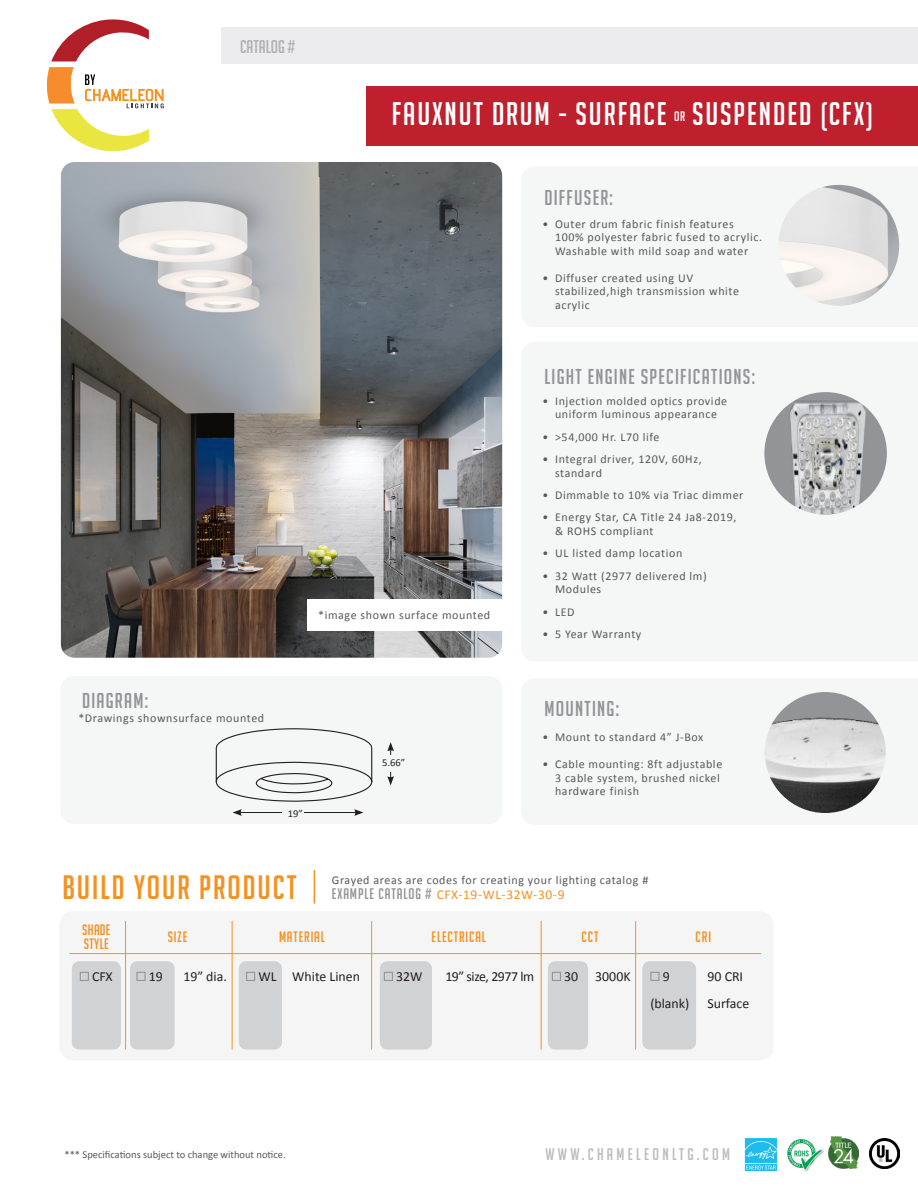
<style>
.page{position:relative;width:918px;height:1188px;background:#fff}
.page>*{position:absolute;margin:0;border:0;box-sizing:border-box;transform-origin:0 0}
.t1{font:33px "Big Noodle Titling";letter-spacing:.06em;color:#f59120}
.t2{font:31.95px "Big Noodle Titling";letter-spacing:.06em;color:#fff}
.t3{font:21px "Big Noodle Titling";letter-spacing:.06em;color:#939598}
.t4{font:18px "Big Noodle Titling";color:#939598}
.t5{font:16.5px "Big Noodle Titling";letter-spacing:.2em;color:#bcbdc0}
.t6{font:14.7px "Big Noodle Titling";letter-spacing:.06em;color:#f59120}
.t7{font:13.8px "Calibri";color:#231f20}
.t8{font:13.8px "Calibri";letter-spacing:-.03em;color:#231f20}
.t9{font:13.5px "Calibri";letter-spacing:.045em;color:#f49122}
.t10{font:13.5px "Big Noodle Titling";color:#fff}
.t11{font:12px/13.5px "Calibri";letter-spacing:.05em;color:#57585a}
.t12{font:10.5px "Calibri";color:#57585a}
.t13{font:10.5px "Calibri";color:#231f20}
.s1{font-family:"Big Noodle Titling";font-size:15px;color:#939598}
</style>
<div class="page">
<div style="left:60px;top:676px;width:442px;height:148px;background:#f5f7f7;border-radius:14px"></div>
<div style="left:366px;top:87px;width:552px;height:59px;background:#c01f2e"></div>
<div style="left:222px;top:27px;width:696px;height:37px;background:#ececee"></div>
<hr style="left:314px;top:870px;width:1px;height:34px;background:#f49122">
<div style="left:59px;top:911px;width:715px;height:149px;background:#f5f5f6;border-radius:14px"></div>
<div style="left:239px;top:961px;width:43px;height:89px;background:#d1d2d4;border-radius:7px"></div>
<div style="left:380px;top:961px;width:52px;height:89px;background:#d1d2d4;border-radius:7px"></div>
<div style="left:548px;top:961px;width:40px;height:89px;background:#d1d2d4;border-radius:7px"></div>
<div style="left:642px;top:961px;width:54px;height:89px;background:#d1d2d4;border-radius:7px"></div>
<div style="left:72px;top:961px;width:49px;height:89px;background:#d1d2d4;border-radius:7px"></div>
<div style="left:130px;top:961px;width:45px;height:89px;background:#d1d2d4;border-radius:7px"></div>
<hr style="left:125px;top:921px;width:1px;height:129px;background:#f59120">
<hr style="left:232px;top:921px;width:1px;height:129px;background:#f59120">
<hr style="left:371px;top:921px;width:1px;height:129px;background:#f59120">
<hr style="left:541px;top:921px;width:1px;height:129px;background:#f59120">
<hr style="left:635px;top:921px;width:1px;height:129px;background:#f59120">
<hr style="left:70px;top:953px;width:691px;height:1px;background:#f59120">
<div style="left:80px;top:972px;width:9px;height:9px;border:1px solid #939598"></div>
<div style="left:136px;top:972px;width:10px;height:9px;border:1px solid #939598"></div>
<div style="left:246px;top:972px;width:9px;height:9px;border:1px solid #939598"></div>
<div style="left:384px;top:972px;width:9px;height:9px;border:1px solid #939598"></div>
<div style="left:552px;top:972px;width:9px;height:9px;border:1px solid #939598"></div>
<div style="left:650px;top:972px;width:10px;height:9px;border:1px solid #939598"></div>
<img style="left:870px;top:1139px;width:29px;height:30px">
<img style="left:745px;top:1138px;width:32px;height:33px">
<img style="left:787px;top:1139px;width:37px;height:32px">
<img style="left:829px;top:1137px;width:30px;height:32px">
<img style="left:61px;top:162px;width:441px;height:496px">
<img style="left:764px;top:392px;width:123px;height:123px;border-radius:61px">
<img style="left:778px;top:185px;width:121px;height:121px;border-radius:60px">
<svg style="left:51px;top:19px;width:98px;height:42px"></svg>
<svg style="left:46px;top:67px;width:118px;height:85px"></svg>
<svg style="left:215px;top:728px;width:158px;height:74px"></svg>
<hr style="left:390px;top:749px;width:1px;height:30px;background:#231f20">
<svg style="left:387px;top:776px;width:7px;height:9px"></svg>
<svg style="left:387px;top:742px;width:7px;height:9px"></svg>
<div style="left:375px;top:755px;width:27px;height:16px;background:#f5f7f7"></div>
<hr style="left:239px;top:812px;width:118px;height:1px;background:#231f20">
<svg style="left:354px;top:809px;width:9px;height:7px"></svg>
<svg style="left:233px;top:809px;width:9px;height:7px"></svg>
<div style="left:283px;top:804px;width:21px;height:20px;background:#f5f7f7"></div>
<img style="left:765px;top:692px;width:121px;height:121px;border-radius:60px">
<div style="left:307px;top:599px;width:203px;height:32px;background:#fff"></div>
<h3 class="t4" style="left:240px;top:37px;width:57px">CATALOG #</h3>
<p class="t2" style="left:392px;top:97px;width:276px">FAUXNUT DRUM - SURFACE</p>
<p class="t10" style="left:674px;top:109px;width:13px">OR</p>
<p class="t2" style="left:692px;top:97px;width:182px">SUSPENDED (CFX)</p>
<p class="t3" style="left:544px;top:186px;width:70px">DIFFUSER:</p>
<p class="t11" style="left:555px;top:216px;width:209px;text-indent:-13px">• Outer drum fabric finish features<br>100% polyester fabric fused to acrylic.<br>Washable with mild soap and water</p>
<p class="t11" style="left:555px;top:270px;width:185px;text-indent:-13px">• Diffuser created using UV stabilized,high transmission white acrylic</p>
<p class="t11" style="left:318px;top:608px;width:174px">*image shown surface mounted</p>
<p class="t3" style="left:82px;top:690px;width:68px">DIAGRAM:</p>
<p class="t11" style="left:78px;top:711px;width:187px">*Drawings shownsurface mounted</p>
<p class="t13" style="left:288px;top:807px;width:17px">19”</p>
<p class="t13" style="left:382px;top:756px;width:25px">5.66”</p>
<p class="t3" style="left:544px;top:365px;width:212px">LIGHT ENGINE SPECIFICATIONS:</p>
<p class="t11" style="left:542px;top:393px;width:186px;text-align:center">• Injection molded optics provide uniform luminous appearance</p>
<p class="t11" style="left:542px;top:429px;width:119px">• &gt;54,000 Hr. L70 life</p>
<p class="t11" style="left:555px;top:452px;width:148px;text-indent:-13px">• Integral driver, 120V, 60Hz, standard</p>
<p class="t11" style="left:542px;top:488px;width:203px">• Dimmable to 10% via Triac dimmer</p>
<p class="t11" style="left:555px;top:510px;width:183px;text-indent:-13px">• Energy Star, CA Title 24 Ja8-2019, &amp; ROHS compliant</p>
<p class="t11" style="left:542px;top:546px;width:142px">• UL listed damp location</p>
<p class="t11" style="left:555px;top:568px;width:153px;text-indent:-13px">• 32 Watt (2977 delivered lm)<br>Modules</p>
<p class="t11" style="left:542px;top:604px;width:34px">• LED</p>
<p class="t11" style="left:542px;top:627px;width:101px">• 5 Year Warranty</p>
<p class="t3" style="left:544px;top:697px;width:76px">MOUNTING:</p>
<p class="t11" style="left:542px;top:730px;width:163px">• Mount to standard 4” J-Box</p>
<p class="t11" style="left:555px;top:757px;width:169px;text-indent:-13px">• Cable mounting: 8ft adjustable<br>3 cable system, brushed nickel hardware finish</p>
<p class="t1" style="left:62px;top:870px;width:236px">BUILD YOUR PRODUCT</p>
<p class="t11" style="left:332px;top:872px;width:318px">Grayed areas are codes for creating your lighting catalog #</p>
<p class="t9" style="left:332px;top:886px;width:234px"><span class="s1">EXAMPLE CATALOG #</span> CFX-19-WL-32W-30-9</p>
<p class="t6" style="left:82px;top:922px;width:30px">SHADE</p>
<p class="t6" style="left:84px;top:935px;width:26px">STYLE</p>
<p class="t6" style="left:168px;top:929px;width:21px">SIZE</p>
<p class="t6" style="left:279px;top:929px;width:48px">MATERIAL</p>
<p class="t6" style="left:432px;top:929px;width:56px">ELECTRICAL</p>
<p class="t6" style="left:582px;top:929px;width:18px">CCT</p>
<p class="t6" style="left:696px;top:929px;width:17px">CRI</p>
<p class="t7" style="left:92px;top:968px;width:22px">CFX</p>
<p class="t7" style="left:149px;top:968px;width:16px">19</p>
<p class="t7" style="left:183px;top:968px;width:45px">19” dia.</p>
<p class="t7" style="left:258px;top:968px;width:20px">WL</p>
<p class="t7" style="left:292px;top:968px;width:69px">White Linen</p>
<p class="t7" style="left:396px;top:968px;width:28px">32W</p>
<p class="t8" style="left:445px;top:968px;width:91px">19” size, 2977 lm</p>
<p class="t7" style="left:564px;top:968px;width:16px">30</p>
<p class="t7" style="left:595px;top:968px;width:37px">3000K</p>
<p class="t7" style="left:663px;top:968px;width:9px">9</p>
<p class="t7" style="left:708px;top:968px;width:37px">90 CRI</p>
<p class="t7" style="left:650px;top:995px;width:41px">(blank)</p>
<p class="t7" style="left:708px;top:995px;width:43px">Surface</p>
<p class="t12" style="left:64px;top:1148px;width:223px">*** Specifications subject to change without notice.</p>
<p class="t5" style="left:545px;top:1145px;width:186px">WWW.CHAMELEONLTG.COM</p>
</div>
